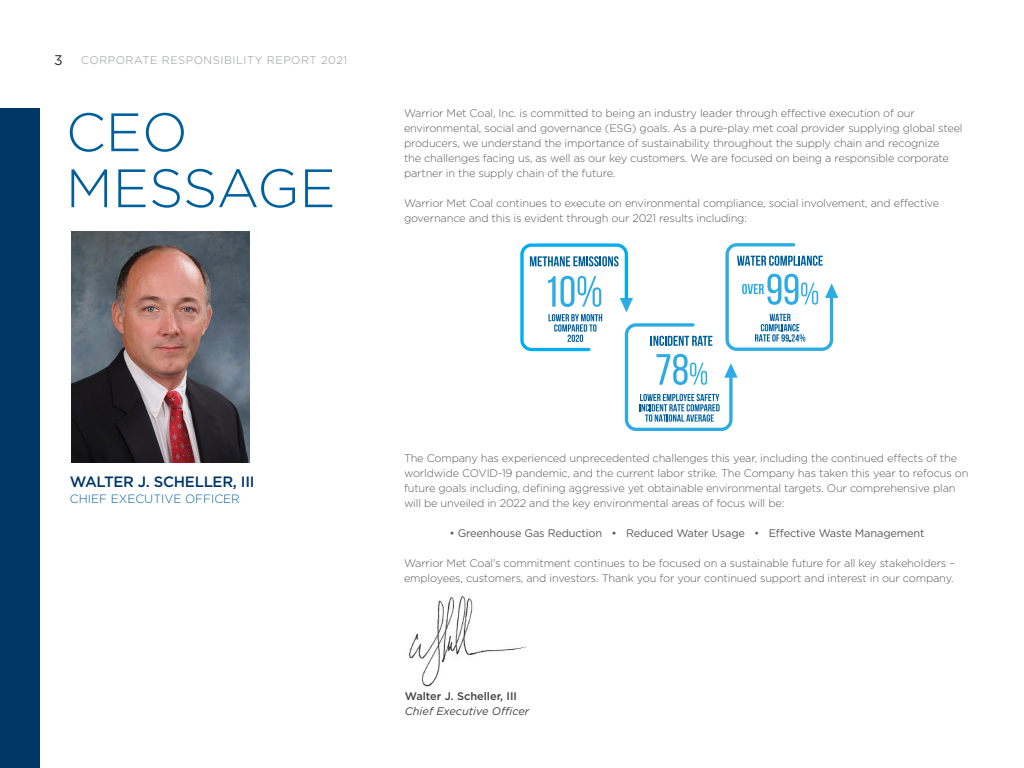
<style>
.page{position:relative;width:1024px;height:768px;background:#fff}
.page>*{position:absolute;margin:0;border:0;box-sizing:border-box;transform-origin:0 0}
.t1{font:300 54px/56px "Gotham";color:#00609c}
.t2{font:500 15px "Gotham";letter-spacing:-.02em;color:#003764}
.t3{font:14px "Gotham";color:#292829}
.t4{font:300 12px "Gotham";color:#00609c}
.t5{font:300 11px/15px "Gotham";letter-spacing:-.015em;color:#58595b}
.t6{font:11px "Gotham";letter-spacing:-.015em;color:#58595b}
.t7{font:300 11px "Gotham";letter-spacing:.05em;color:#939598}
.t8{font:italic 11px "Gotham";color:#414042}
.t9{font:500 11px "Gotham";color:#414042}
</style>
<div class="page">
<img style="left:409px;top:596px;width:118px;height:91px">
<div style="left:0;top:108px;width:40px;height:660px;background:#003764"></div>
<img style="left:71px;top:232px;width:178px;height:231px">
<svg style="left:520px;top:243px;width:318px;height:188px"></svg>
<p class="t3" style="left:54px;top:51px;width:10px">3</p>
<p class="t7" style="left:81px;top:53px;width:268px">CORPORATE RESPONSIBILITY REPORT 2021</p>
<h1 class="t1" style="left:66px;top:103px;width:271px">CEO<br>MESSAGE</h1>
<p class="t5" style="left:404px;top:105px;width:560px">Warrior Met Coal, Inc. is committed to being an industry leader through effective execution of our environmental, social and governance (ESG) goals. As a pure-play met coal provider supplying global steel producers, we understand the importance of sustainability throughout the supply chain and recognize<br>the challenges facing us, as well as our key customers. We are focused on being a responsible corporate partner in the supply chain of the future.</p>
<p class="t5" style="left:404px;top:195px;width:537px">Warrior Met Coal continues to execute on environmental compliance, social involvement, and effective governance and this is evident through our 2021 results including:</p>
<h2 class="t2" style="left:70px;top:472px;width:186px">WALTER J. SCHELLER, III</h2>
<p class="t4" style="left:70px;top:491px;width:172px">CHIEF EXECUTIVE OFFICER</p>
<p class="t5" style="left:404px;top:451px;width:566px">The Company has experienced unprecedented challenges this year, including the continued effects of the worldwide COVID-19 pandemic, and the current labor strike. The Company has taken this year to refocus on future goals including, defining aggressive yet obtainable environmental targets. Our comprehensive plan will be unveiled in 2022 and the key environmental areas of focus will be:</p>
<p class="t6" style="left:449px;top:526px;width:477px">• Greenhouse Gas Reduction • Reduced Water Usage • Effective Waste Management</p>
<p class="t5" style="left:404px;top:556px;width:553px">Warrior Met Coal’s commitment continues to be focused on a sustainable future for all key stakeholders – employees, customers, and investors. Thank you for your continued support and interest in our company.</p>
<p class="t9" style="left:405px;top:689px;width:114px">Walter J. Scheller, III</p>
<p class="t8" style="left:405px;top:704px;width:126px">Chief Executive Officer</p>
</div>
